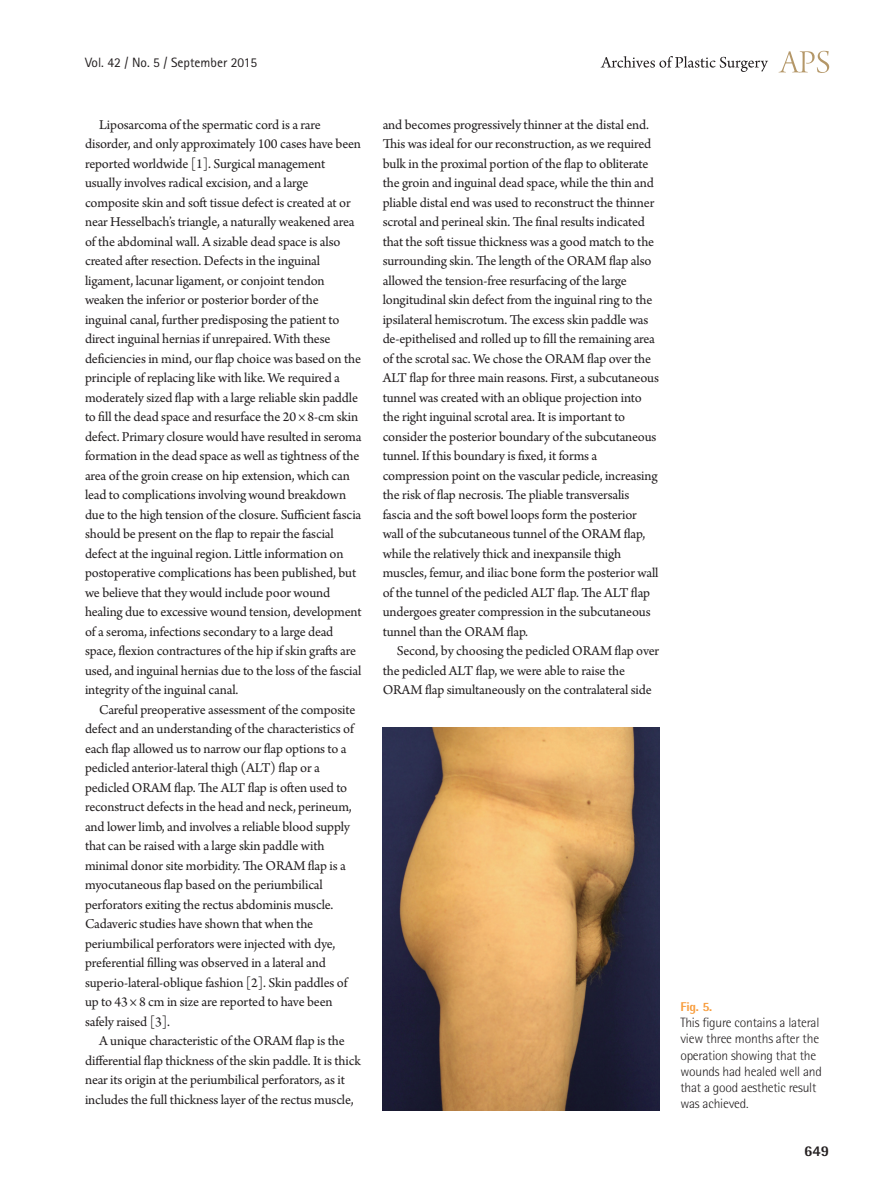
<style>
.page{position:relative;width:893px;height:1191px;background:#fff}
.page>*{position:absolute;margin:0;border:0;box-sizing:border-box;transform-origin:0 0}
.t1{font:800 15px "Rotis Semi Sans Std";color:#231f20}
.본문{font:14.25px/19.5px "Arno Pro";letter-spacing:-.01em;color:#231f20}
.표_그림_설명{font:300 13.5px/16.2px "Rotis Semi Sans Std";letter-spacing:-.015em;color:#231f20}
.t2{font:13.5px "Rotis Sans Serif Std";color:#231f20}
.표_그림_설명-2{font:800 12.75px "Rotis Semi Sans Std";color:#f89d3d}
</style>
<div class="page">
<svg style="left:779px;top:51px;width:50px;height:22px"></svg>
<svg style="left:601px;top:56px;width:167px;height:16px"></svg>
<img style="left:383px;top:727px;width:276px;height:383px">
<p class="t2" style="left:85px;top:54px;width:174px">Vol. 42 / No. 5 / September 2015</p>
<p class="본문" style="left:85px;top:115px;width:278px;text-indent:14px">Liposarcoma of the spermatic cord is a rare disorder, and only approximately 100 cases have been reported worldwide [1]. Surgical management usually involves radical excision, and a large composite skin and soft tissue defect is created at or near Hesselbach’s triangle, a naturally weakened area of the abdominal wall. A sizable dead space is also created after resection. Defects in the inguinal ligament, lacunar ligament, or conjoint tendon weaken the inferior or posterior border of the inguinal canal, further predisposing the patient to direct inguinal hernias if unrepaired. With these deficiencies in mind, our flap choice was based on the principle of replacing like with like. We required a moderately sized flap with a large reliable skin paddle to fill the dead space and resurface the 20 × 8-cm skin defect. Primary closure would have resulted in seroma formation in the dead space as well as tightness of the area of the groin crease on hip extension, which can lead to complications involving wound breakdown due to the high tension of the closure. Sufficient fascia should be present on the flap to repair the fascial defect at the inguinal region. Little information on postoperative complications has been published, but we believe that they would include poor wound healing due to excessive wound tension, development of a seroma, infections secondary to a large dead space, flexion contractures of the hip if skin grafts are used, and inguinal hernias due to the loss of the fascial integrity of the inguinal canal.</p>
<p class="본문" style="left:85px;top:700px;width:272px;text-indent:14px">Careful preoperative assessment of the composite defect and an understanding of the characteristics of each flap allowed us to narrow our flap options to a pedicled anterior-lateral thigh (ALT) flap or a pedicled ORAM flap. The ALT flap is often used to reconstruct defects in the head and neck, perineum, and lower limb, and involves a reliable blood supply that can be raised with a large skin paddle with minimal donor site morbidity. The ORAM flap is a myocutaneous flap based on the periumbilical perforators exiting the rectus abdominis muscle.<br>Cadaveric studies have shown that when the periumbilical perforators were injected with dye, preferential filling was observed in a lateral and superio-lateral-oblique fashion [2]. Skin paddles of up to 43 × 8 cm in size are reported to have been safely raised [3].</p>
<p class="본문" style="left:85px;top:1032px;width:277px;text-indent:14px">A unique characteristic of the ORAM flap is the differential flap thickness of the skin paddle. It is thick near its origin at the periumbilical perforators, as it includes the full thickness layer of the rectus muscle,</p>
<p class="본문" style="left:383px;top:115px;width:278px">and becomes progressively thinner at the distal end.<br>This was ideal for our reconstruction, as we required bulk in the proximal portion of the flap to obliterate the groin and inguinal dead space, while the thin and pliable distal end was used to reconstruct the thinner scrotal and perineal skin. The final results indicated that the soft tissue thickness was a good match to the surrounding skin. The length of the ORAM flap also allowed the tension-free resurfacing of the large longitudinal skin defect from the inguinal ring to the ipsilateral hemiscrotum. The excess skin paddle was de-epithelised and rolled up to fill the remaining area of the scrotal sac. We chose the ORAM flap over the ALT flap for three main reasons. First, a subcutaneous tunnel was created with an oblique projection into the right inguinal scrotal area. It is important to consider the posterior boundary of the subcutaneous tunnel. If this boundary is fixed, it forms a compression point on the vascular pedicle, increasing the risk of flap necrosis. The pliable transversalis fascia and the soft bowel loops form the posterior wall of the subcutaneous tunnel of the ORAM flap, while the relatively thick and inexpansile thigh muscles, femur, and iliac bone form the posterior wall of the tunnel of the pedicled ALT flap. The ALT flap undergoes greater compression in the subcutaneous tunnel than the ORAM flap.</p>
<p class="본문" style="left:383px;top:642px;width:278px;text-indent:14px">Second, by choosing the pedicled ORAM flap over the pedicled ALT flap, we were able to raise the<br>ORAM flap simultaneously on the contralateral side</p>
<p class="표_그림_설명-2" style="left:680px;top:998px;width:33px">Fig. 5.</p>
<p class="표_그림_설명" style="left:680px;top:1014px;width:143px">This figure contains a lateral view three months after the operation showing that the wounds had healed well and that a good aesthetic result was achieved.</p>
<p class="t1" style="left:804px;top:1141px;width:27px">649</p>
</div>
